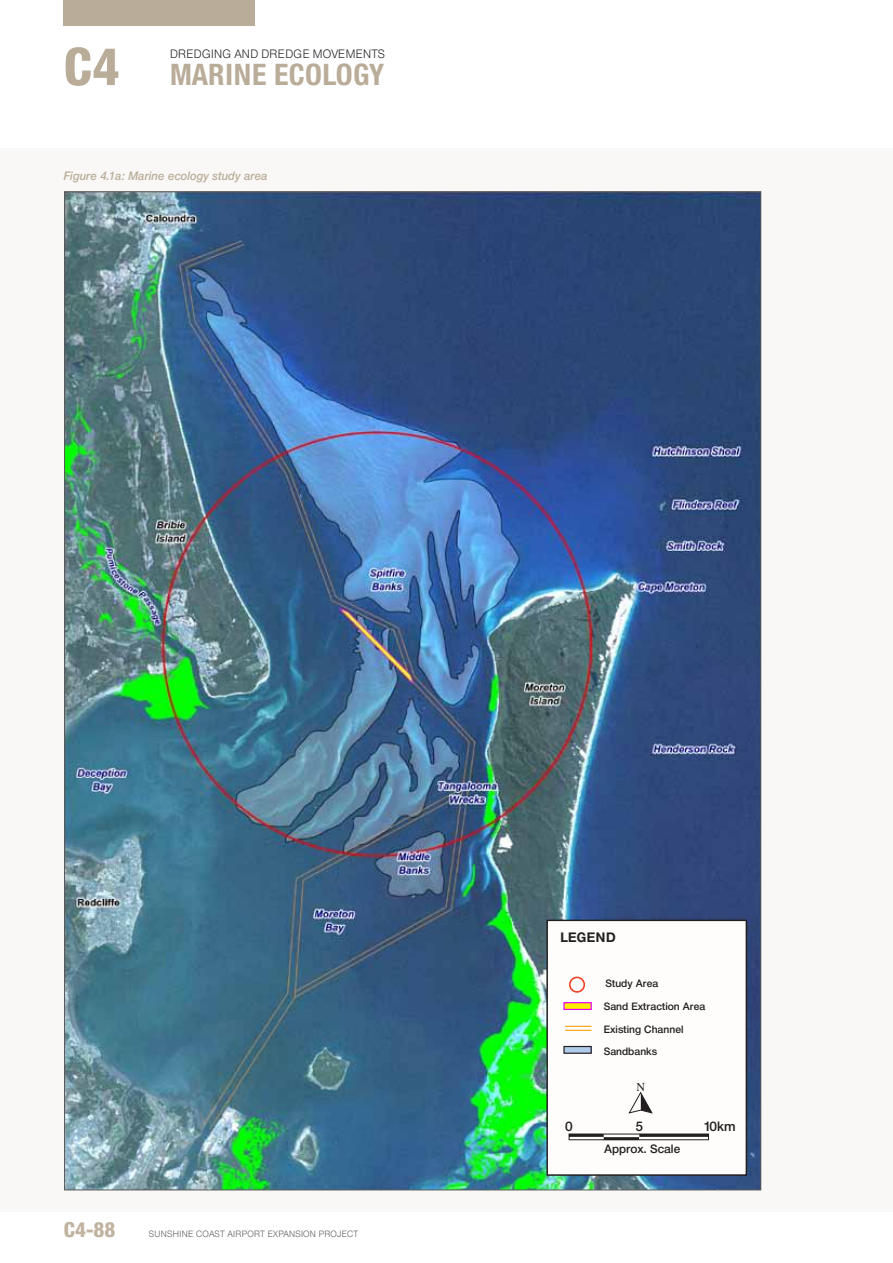
<style>
.page{position:relative;width:893px;height:1263px;background:#fff}
.page>*{position:absolute;margin:0;border:0;box-sizing:border-box;transform-origin:0 0}
.t1{font:700 30px "Neue Helvetica Condensed BQ";letter-spacing:.015em;color:#b9ac98}
.t2{font:800 21px "Neue Helvetica Condensed BQ";color:#c0b3a0}
.t3{font:700 13.5px "Neue Helvetica BQ";color:#231f20}
.t4{font:500 13.5px "Neue Helvetica BQ";color:#231f20}
.t5{font:italic 500 12px "Neue Helvetica BQ";letter-spacing:.01em;color:#b9ac98;scale:.95 1}
.t6{font:300 12px "Neue Helvetica BQ";letter-spacing:.04em;color:#231f20;scale:.95 1}
.t7{font:500 12px "Neue Helvetica BQ";color:#231f20}
.t8{font:12px "Times";color:#231f20}
.t9{font:500 10.5px/22.8px "Neue Helvetica BQ";color:#231f20}
.t10{font:300 9px "Neue Helvetica BQ";letter-spacing:.03em;color:#58595b;scale:.95 1}
.s1{font-weight:800;font-size:52.5px}
</style>
<div class="page">
<div style="left:0;top:149px;width:893px;height:1063px;background:#f9f8f6"></div>
<div style="left:64px;top:0;width:191px;height:26px;background:#b9ac98"></div>
<img style="left:66px;top:193px;width:693px;height:995px">
<div style="left:547px;top:920px;width:199px;height:255px;background:#fffdfb"></div>
<div style="left:546px;top:919px;width:201px;height:257px;border:2px solid #231f20"></div>
<div style="left:569px;top:977px;width:16px;height:16px;border:2px solid #ef3e23;border-radius:50%"></div>
<div style="left:563px;top:1002px;width:29px;height:8px;background:#ffef00;border:1px solid #e500f8"></div>
<div style="left:564px;top:1046px;width:27px;height:7px;background:#b1cbeb"></div>
<div style="left:563px;top:1046px;width:29px;height:8px;border:1px solid #231f20"></div>
<svg style="left:565px;top:1026px;width:26px;height:5px"></svg>
<div style="left:569px;top:1134px;width:34px;height:3px;border:1px solid #231f20"></div>
<div style="left:639px;top:1134px;width:70px;height:3px;border:1px solid #231f20"></div>
<div style="left:604px;top:1137px;width:35px;height:3px;border:1px solid #231f20"></div>
<svg style="left:628px;top:1091px;width:25px;height:23px"></svg>
<h1 class="t1" style="left:64px;top:56px;width:322px"><span class="s1">C4</span> MARINE ECOLOGY</h1>
<p class="t6" style="left:170px;top:46px;width:228px">DREDGING AND DREDGE MOVEM ENTS</p>
<p class="t5" style="left:64px;top:168px;width:216px">Figure 4.1a: Marine ecology study area</p>
<h2 class="t2" style="left:64px;top:1216px;width:53px">C4-88</h2>
<p class="t10" style="left:149px;top:1228px;width:222px">SUNSHINE COAST AIRPORT EXPANSION PROJECT</p>
<p class="t3" style="left:560px;top:929px;width:10px">LEGEN</p>
<p class="t3" style="left:606px;top:929px;width:11px">D</p>
<p class="t9" style="left:604px;top:972px;width:103px">Study Area<br>Sand Extraction Area<br>Existing Channel</p>
<p class="t9" style="left:604px;top:1039px;width:55px">Sandbanks</p>
<p class="t8" style="left:637px;top:1076px;width:10px">N</p>
<p class="t4" style="left:565px;top:1117px;width:9px">0</p>
<p class="t4" style="left:635px;top:1117px;width:9px">5</p>
<p class="t7" style="left:604px;top:1141px;width:78px">Approx. Scale</p>
<p class="t4" style="left:703px;top:1117px;width:34px">10km</p>
</div>
